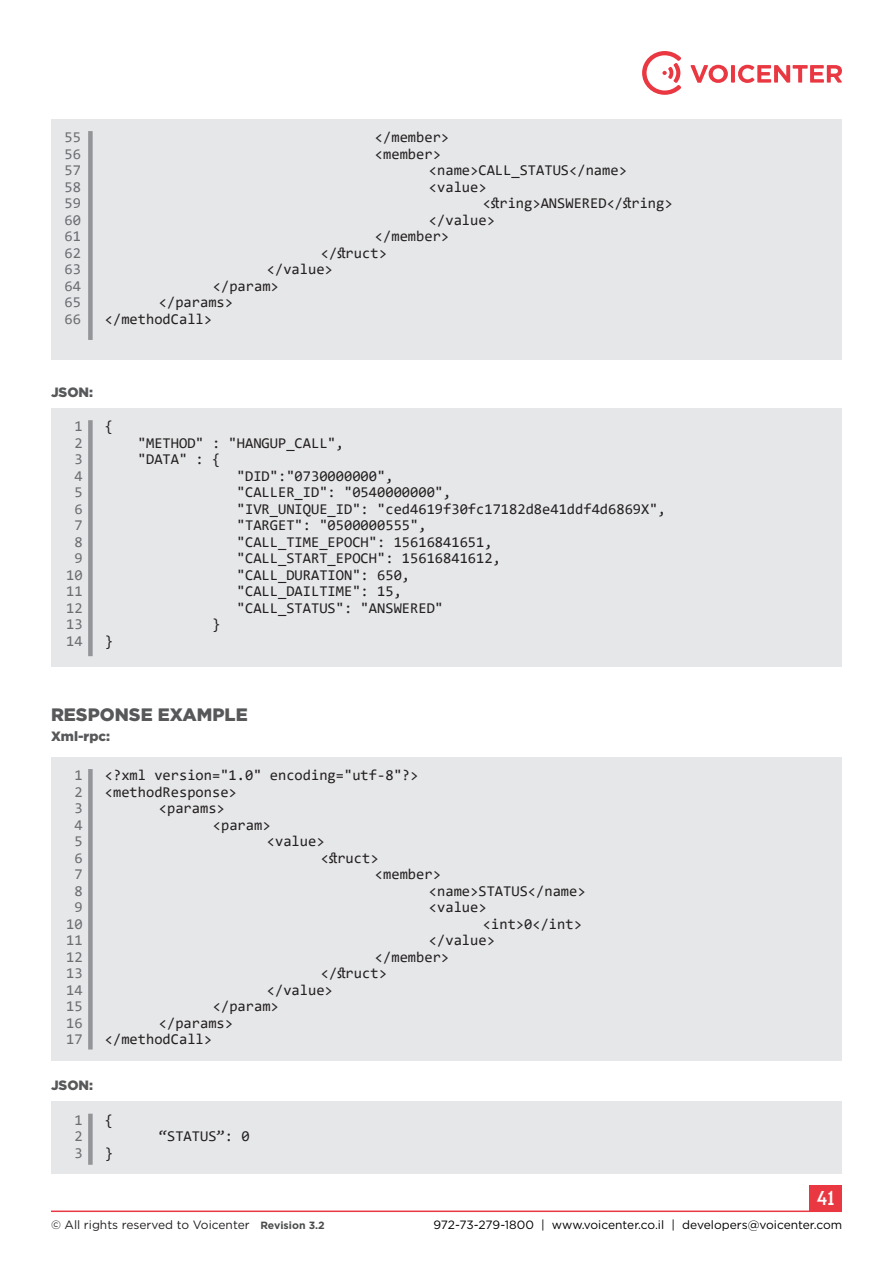
<style>
.page{position:relative;width:893px;height:1263px;background:#fff}
.page>*{position:absolute;margin:0;border:0;box-sizing:border-box;transform-origin:0 0}
.t1{font:27px "Almoni DLAAA";color:#fff}
.t2{font:900 18px "Gotham";color:#57585a}
.t3{font:15px "Consolas";color:#231f20}
.t4{font:15px "Consolas";color:#6c6d70}
.t5{font:900 13.5px "Gotham";color:#57585a}
.t6{font:12px "Gotham";color:#000}
.t7{font:12px "Gotham";color:#231f20}
.s1{font-weight:700;font-size:10.5px;color:#4b4c4d}
</style>
<div class="page">
<div style="left:809px;top:1184px;width:33px;height:26px;background:#ea3842"></div>
<hr style="left:51px;top:1210px;width:791px;height:2px;background:#ea3842">
<svg style="left:690px;top:65px;width:38px;height:18px"></svg>
<hr style="left:731px;top:65px;width:4px;height:18px;background:#ea3842">
<svg style="left:738px;top:65px;width:104px;height:18px"></svg>
<svg style="left:642px;top:51px;width:39px;height:44px"></svg>
<div style="left:51px;top:119px;width:791px;height:240px;background:#e6e7e9"></div>
<div style="left:88px;top:131px;width:5px;height:209px;background:#939598"></div>
<div style="left:51px;top:408px;width:791px;height:259px;background:#e6e7e9"></div>
<div style="left:51px;top:1102px;width:791px;height:72px;background:#e6e7e9"></div>
<div style="left:51px;top:757px;width:791px;height:304px;background:#e6e7e9"></div>
<div style="left:88px;top:420px;width:5px;height:236px;background:#939598"></div>
<div style="left:88px;top:1114px;width:5px;height:51px;background:#939598"></div>
<div style="left:88px;top:769px;width:5px;height:280px;background:#939598"></div>
<p class="t4" style="left:64px;top:127px;width:18px">55</p>
<p class="t4" style="left:64px;top:144px;width:18px">56</p>
<p class="t4" style="left:64px;top:160px;width:18px">57</p>
<p class="t4" style="left:64px;top:177px;width:18px">58</p>
<p class="t4" style="left:64px;top:193px;width:18px">59</p>
<p class="t4" style="left:64px;top:210px;width:18px">60</p>
<p class="t4" style="left:64px;top:226px;width:18px">61</p>
<p class="t4" style="left:64px;top:243px;width:18px">62</p>
<p class="t4" style="left:64px;top:259px;width:18px">63</p>
<p class="t4" style="left:64px;top:276px;width:18px">64</p>
<p class="t4" style="left:64px;top:292px;width:18px">65</p>
<p class="t4" style="left:64px;top:309px;width:18px">66</p>
<p class="t3" style="left:375px;top:127px;width:76px">&lt;/member&gt;</p>
<p class="t3" style="left:375px;top:144px;width:67px">&lt;member&gt;</p>
<p class="t3" style="left:429px;top:160px;width:199px">&lt;name&gt;CALL_STATUS&lt;/name&gt;</p>
<p class="t3" style="left:429px;top:177px;width:59px">&lt;value&gt;</p>
<p class="t3" style="left:483px;top:193px;width:191px">&lt;string&gt;ANSWERED&lt;/string&gt;</p>
<p class="t3" style="left:429px;top:210px;width:67px">&lt;/value&gt;</p>
<p class="t3" style="left:375px;top:226px;width:76px">&lt;/member&gt;</p>
<p class="t3" style="left:321px;top:243px;width:67px">&lt;/struct&gt;</p>
<p class="t3" style="left:267px;top:259px;width:67px">&lt;/value&gt;</p>
<p class="t3" style="left:213px;top:276px;width:67px">&lt;/param&gt;</p>
<p class="t3" style="left:159px;top:292px;width:76px">&lt;/params&gt;</p>
<p class="t3" style="left:105px;top:309px;width:109px">&lt;/methodCall&gt;</p>
<p class="t5" style="left:51px;top:383px;width:44px">JSON:</p>
<p class="t4" style="left:75px;top:416px;width:10px">1</p>
<p class="t4" style="left:75px;top:433px;width:10px">2</p>
<p class="t4" style="left:75px;top:449px;width:10px">3</p>
<p class="t4" style="left:75px;top:466px;width:10px">4</p>
<p class="t4" style="left:75px;top:482px;width:10px">5</p>
<p class="t4" style="left:75px;top:499px;width:10px">6</p>
<p class="t4" style="left:75px;top:515px;width:10px">7</p>
<p class="t4" style="left:75px;top:532px;width:10px">8</p>
<p class="t4" style="left:75px;top:548px;width:10px">9</p>
<p class="t4" style="left:66px;top:565px;width:18px">10</p>
<p class="t4" style="left:66px;top:581px;width:18px">11</p>
<p class="t4" style="left:66px;top:598px;width:18px">12</p>
<p class="t4" style="left:66px;top:614px;width:18px">13</p>
<p class="t4" style="left:66px;top:631px;width:18px">14</p>
<p class="t3" style="left:105px;top:416px;width:10px">{</p>
<p class="t3" style="left:105px;top:631px;width:10px">}</p>
<p class="t3" style="left:138px;top:433px;width:208px">"METHOD" : "HANGUP_CALL",</p>
<p class="t3" style="left:138px;top:449px;width:84px">"DATA" : {</p>
<p class="t3" style="left:237px;top:466px;width:158px">"DID":"0730000000",</p>
<p class="t3" style="left:237px;top:482px;width:216px">"CALLER_ID": "0540000000",</p>
<p class="t3" style="left:237px;top:499px;width:430px">"IVR_UNIQUE_ID": "ced4619f30fc17182d8e41ddf4d6869X",</p>
<p class="t3" style="left:237px;top:515px;width:191px">"TARGET": "0500000555",</p>
<p class="t3" style="left:237px;top:532px;width:257px">"CALL_TIME_EPOCH": 15616841651,</p>
<p class="t3" style="left:237px;top:548px;width:266px">"CALL_START_EPOCH": 15616841612,</p>
<p class="t3" style="left:237px;top:565px;width:175px">"CALL_DURATION": 650,</p>
<p class="t3" style="left:237px;top:581px;width:166px">"CALL_DAILTIME": 15,</p>
<p class="t3" style="left:237px;top:598px;width:208px">"CALL_STATUS": "ANSWERED"</p>
<p class="t3" style="left:212px;top:614px;width:10px">}</p>
<p class="t2" style="left:51px;top:703px;width:198px">RESPONSE EXAMPLE</p>
<p class="t5" style="left:51px;top:727px;width:61px">Xml-rpc:</p>
<p class="t4" style="left:75px;top:765px;width:10px">1</p>
<p class="t4" style="left:75px;top:781px;width:10px">2</p>
<p class="t4" style="left:75px;top:798px;width:10px">3</p>
<p class="t4" style="left:75px;top:814px;width:10px">4</p>
<p class="t4" style="left:75px;top:831px;width:10px">5</p>
<p class="t4" style="left:75px;top:847px;width:10px">6</p>
<p class="t4" style="left:75px;top:864px;width:10px">7</p>
<p class="t4" style="left:75px;top:880px;width:10px">8</p>
<p class="t4" style="left:75px;top:897px;width:10px">9</p>
<p class="t4" style="left:66px;top:913px;width:18px">10</p>
<p class="t4" style="left:66px;top:930px;width:18px">11</p>
<p class="t4" style="left:66px;top:946px;width:18px">12</p>
<p class="t4" style="left:66px;top:963px;width:18px">13</p>
<p class="t4" style="left:66px;top:979px;width:18px">14</p>
<p class="t4" style="left:66px;top:996px;width:18px">15</p>
<p class="t4" style="left:66px;top:1012px;width:18px">16</p>
<p class="t4" style="left:66px;top:1029px;width:18px">17</p>
<p class="t3" style="left:105px;top:765px;width:315px">&lt;?xml version="1.0" encoding="utf-8"?&gt;</p>
<p class="t3" style="left:105px;top:781px;width:133px">&lt;methodResponse&gt;</p>
<p class="t3" style="left:159px;top:798px;width:67px">&lt;params&gt;</p>
<p class="t3" style="left:213px;top:814px;width:59px">&lt;param&gt;</p>
<p class="t3" style="left:267px;top:831px;width:59px">&lt;value&gt;</p>
<p class="t3" style="left:321px;top:847px;width:59px">&lt;struct&gt;</p>
<p class="t3" style="left:375px;top:864px;width:67px">&lt;member&gt;</p>
<p class="t3" style="left:429px;top:880px;width:158px">&lt;name&gt;STATUS&lt;/name&gt;</p>
<p class="t3" style="left:429px;top:897px;width:59px">&lt;value&gt;</p>
<p class="t3" style="left:483px;top:913px;width:100px">&lt;int&gt;0&lt;/int&gt;</p>
<p class="t3" style="left:429px;top:930px;width:67px">&lt;/value&gt;</p>
<p class="t3" style="left:375px;top:946px;width:76px">&lt;/member&gt;</p>
<p class="t3" style="left:321px;top:963px;width:67px">&lt;/struct&gt;</p>
<p class="t3" style="left:267px;top:979px;width:67px">&lt;/value&gt;</p>
<p class="t3" style="left:213px;top:996px;width:67px">&lt;/param&gt;</p>
<p class="t3" style="left:159px;top:1012px;width:76px">&lt;/params&gt;</p>
<p class="t3" style="left:105px;top:1029px;width:109px">&lt;/methodCall&gt;</p>
<p class="t5" style="left:51px;top:1076px;width:44px">JSON:</p>
<p class="t4" style="left:75px;top:1110px;width:10px">1</p>
<p class="t4" style="left:75px;top:1126px;width:10px">2</p>
<p class="t4" style="left:75px;top:1143px;width:10px">3</p>
<p class="t3" style="left:105px;top:1110px;width:10px">{</p>
<p class="t3" style="left:105px;top:1143px;width:10px">}</p>
<p class="t3" style="left:159px;top:1126px;width:92px">“STATUS”: 0</p>
<h1 class="t1" style="left:817px;top:1183px;width:19px">41</h1>
<p class="t7" style="left:51px;top:1217px;width:275px">© All rights reserved to Voicenter <span class="s1">Revision 3.2</span></p>
<p class="t6" style="left:433px;top:1217px;width:410px">972-73-279-1800 | www.voicenter.co.il | developers@voicenter.com</p>
</div>
